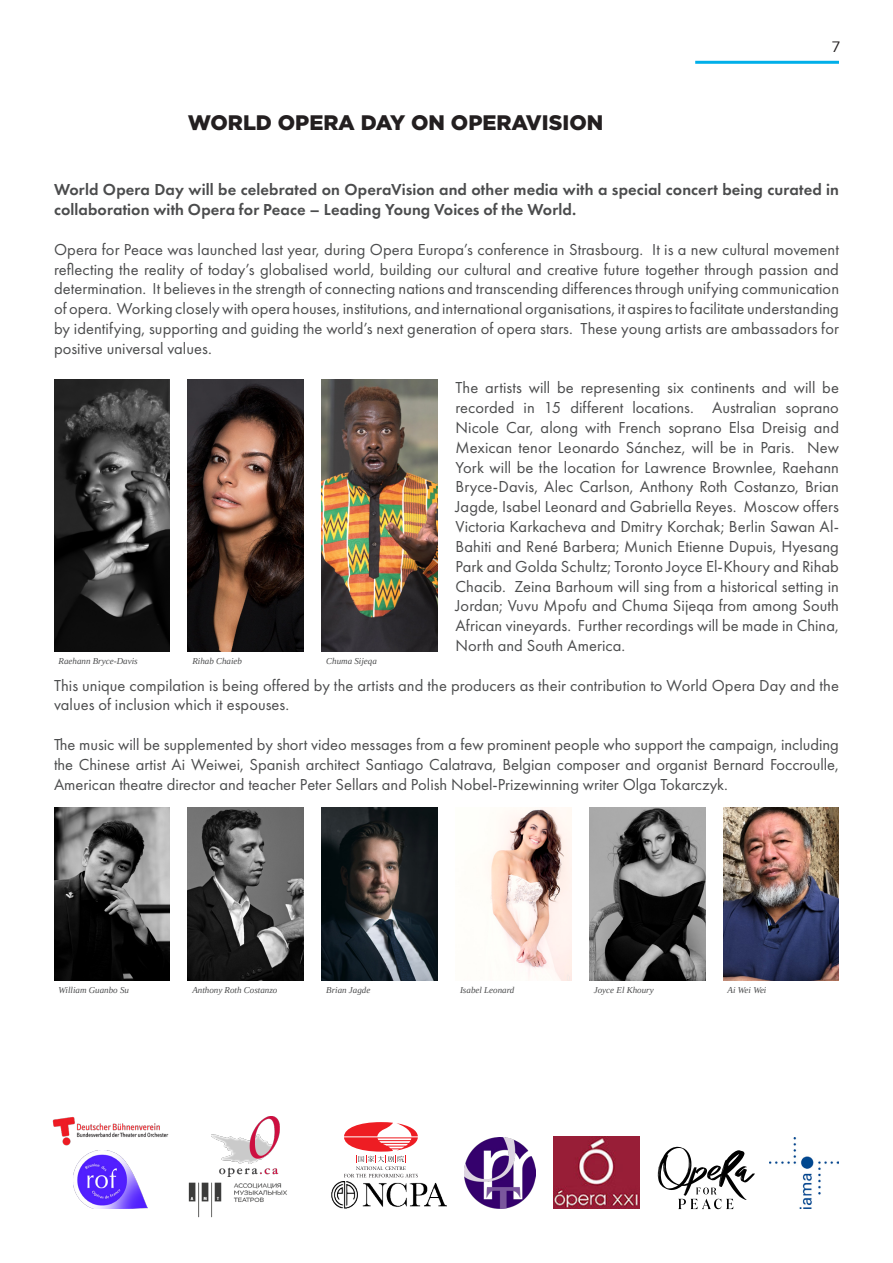
<style>
.page{position:relative;width:893px;height:1263px;background:#fff}
.page>*{position:absolute;margin:0;border:0;box-sizing:border-box;transform-origin:0 0}
.t1{font:900 21px "Gotham";color:#231f20}
.t2{font:16.5px/19.8px "Futura PT";color:#4b4c4d;text-align:justify}
.t3{font:600 16.5px/19.8px "Futura PT";letter-spacing:.005em;color:#4b4c4d}
.t4{font:15px "Gotham";color:#231f20}
.t5{font:italic 9px "Tinos";color:#4b4c4d}
</style>
<div class="page">
<hr style="left:695px;top:61px;width:144px;height:3px;background:#00afe9">
<img style="left:54px;top:380px;width:116px;height:272px">
<img style="left:188px;top:380px;width:116px;height:272px">
<img style="left:322px;top:380px;width:115px;height:272px">
<img style="left:723px;top:807px;width:116px;height:174px">
<img style="left:54px;top:807px;width:116px;height:174px">
<img style="left:322px;top:807px;width:115px;height:174px">
<img style="left:589px;top:807px;width:116px;height:174px">
<img style="left:188px;top:807px;width:116px;height:174px">
<img style="left:488px;top:807px;width:83px;height:174px">
<svg style="left:344px;top:1122px;width:74px;height:55px"></svg>
<svg style="left:658px;top:1147px;width:97px;height:62px"></svg>
<img style="left:465px;top:1138px;width:70px;height:70px">
<img style="left:331px;top:1182px;width:116px;height:27px">
<img style="left:188px;top:1176px;width:99px;height:42px">
<img style="left:770px;top:1137px;width:69px;height:72px">
<img style="left:553px;top:1137px;width:87px;height:71px">
<img style="left:212px;top:1116px;width:68px;height:60px">
<img style="left:52px;top:1117px;width:116px;height:29px">
<img style="left:73px;top:1151px;width:74px;height:58px">
<p class="t1" style="left:188px;top:111px;width:417px">WORLD OPERA DAY ON OPERAVISION</p>
<p class="t4" style="left:831px;top:39px;width:10px">7</p>
<p class="t3" style="left:54px;top:180px;width:787px">World Opera Day will be celebrated on OperaVision and other media with a special concert being curated in collaboration with Opera for Peace – Leading Young Voices of the World.</p>
<p class="t2" style="left:54px;top:239px;width:787px">Opera for Peace was launched last year, during Opera Europa’s conference in Strasbourg. It is a new cultural movement reflecting the reality of today’s globalised world, building our cultural and creative future together through passion and determination. It believes in the strength of connecting nations and transcending differences through unifying communication of opera. Working closely with opera houses, institutions, and international organisations, it aspires to facilitate understanding by identifying, supporting and guiding the world’s next generation of opera stars. These young artists are ambassadors for positive universal values.</p>
<p class="t2" style="left:455px;top:378px;width:385px">The artists will be representing six continents and will be recorded in 15 different locations. Australian soprano Nicole Car, along with French soprano Elsa Dreisig and Mexican tenor Leonardo Sánchez, will be in Paris. New York will be the location for Lawrence Brownlee, Raehann Bryce-Davis, Alec Carlson, Anthony Roth Costanzo, Brian Jagde, Isabel Leonard and Gabriella Reyes. Moscow offers Victoria Karkacheva and Dmitry Korchak; Berlin Sawan Al-Bahiti and René Barbera; Munich Etienne Dupuis, Hyesang Park and Golda Schultz; Toronto Joyce El-Khoury and Rihab Chacib. Zeina Barhoum will sing from a historical setting in Jordan; Vuvu Mpofu and Chuma Sijeqa from among South African vineyards. Further recordings will be made in China, North and South America.</p>
<p class="t2" style="left:54px;top:675px;width:786px">This unique compilation is being offered by the artists and the producers as their contribution to World Opera Day and the values of inclusion which it espouses.</p>
<p class="t2" style="left:54px;top:734px;width:786px">The music will be supplemented by short video messages from a few prominent people who support the campaign, including the Chinese artist Ai Weiwei, Spanish architect Santiago Calatrava, Belgian composer and organist Bernard Foccroulle, American theatre director and teacher Peter Sellars and Polish Nobel-Prizewinning writer Olga Tokarczyk.</p>
<p class="t5" style="left:58px;top:655px;width:81px">Raehann Bryce-Davis</p>
<p class="t5" style="left:192px;top:655px;width:51px">Rihab Chaieb</p>
<p class="t5" style="left:326px;top:655px;width:52px">Chuma Sijeqa</p>
<p class="t5" style="left:58px;top:984px;width:72px">William Guanbo Su</p>
<p class="t5" style="left:460px;top:984px;width:56px">Isabel Leonard</p>
<p class="t5" style="left:192px;top:984px;width:87px">Anthony Roth Costanzo</p>
<p class="t5" style="left:594px;top:984px;width:61px">Joyce El Khoury</p>
<p class="t5" style="left:728px;top:984px;width:40px">Ai Wei Wei</p>
<p class="t5" style="left:326px;top:984px;width:46px">Brian Jagde</p>
</div>
